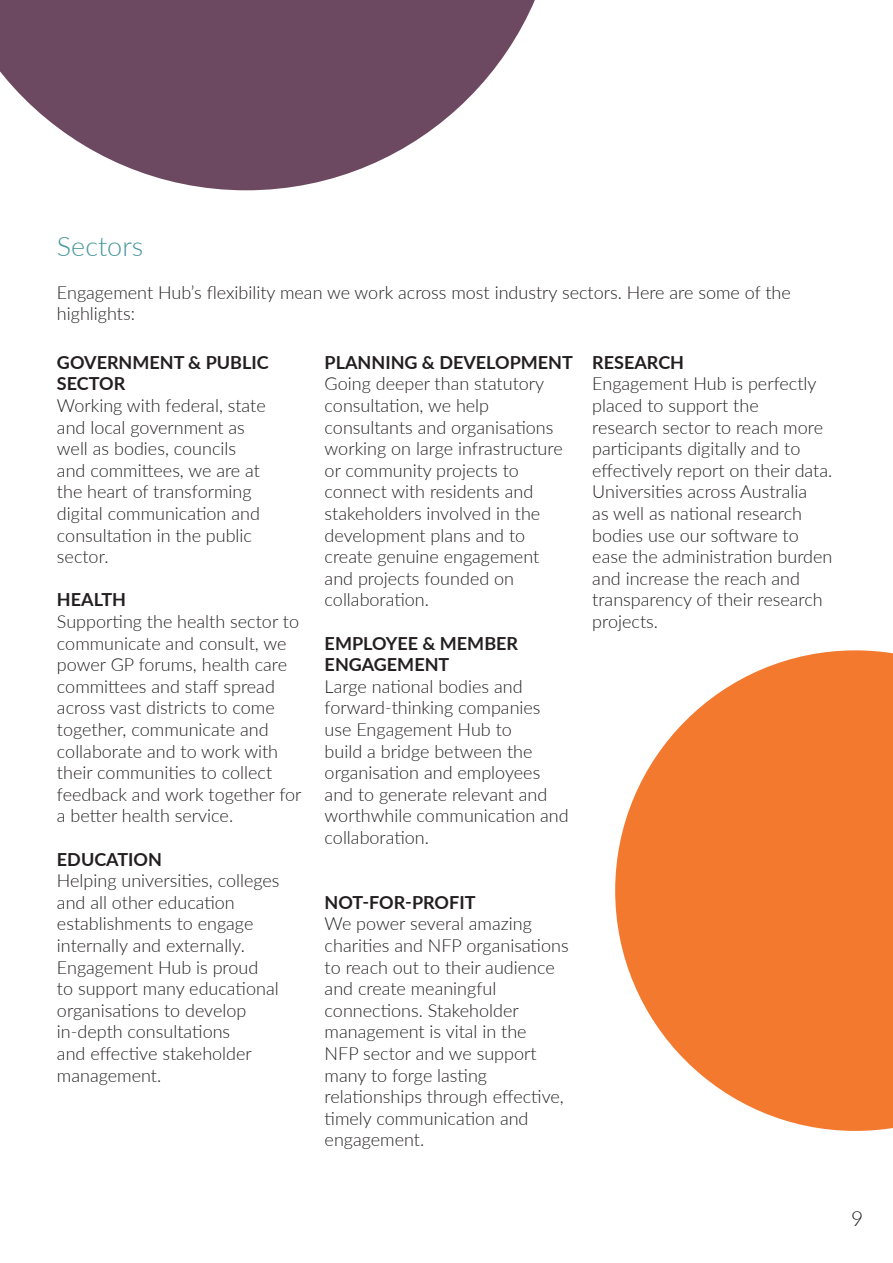
<style>
.page{position:relative;width:893px;height:1263px;background:#fff}
.page>*{position:absolute;margin:0;border:0;box-sizing:border-box;transform-origin:0 0}
.t1{font:300 27px "Lato";color:#47979c}
.t2{font:300 21px "Lato";color:#231f20}
.t3{font:300 18px/21.6px "Lato";color:#231f20}
.t4{font:700 18px/21.6px "Lato";color:#231f20}
</style>
<div class="page">
<svg style="left:0;top:0;width:535px;height:190px;fill:#6c4960"></svg>
<svg style="left:615px;top:650px;width:278px;height:481px;fill:#f3792f"></svg>
<h1 class="t1" style="left:57px;top:227px;width:88px">Sectors</h1>
<p class="t3" style="left:57px;top:281px;width:735px">Engagement Hub’s flexibility mean we work across most industry sectors. Here are some of the highlights:</p>
<p class="t4" style="left:57px;top:351px;width:213px">GOVERNMENT &amp; PUBLIC<br>SECTOR</p>
<p class="t3" style="left:57px;top:394px;width:210px">Working with federal, state and local government as well as bodies, councils and committees, we are at the heart of transforming digital communication and consultation in the public sector.</p>
<p class="t4" style="left:57px;top:588px;width:71px">HEALTH</p>
<p class="t3" style="left:57px;top:610px;width:246px">Supporting the health sector to communicate and consult, we power GP forums, health care committees and staff spread across vast districts to come together, communicate and collaborate and to work with their communities to collect feedback and work together for a better health service.</p>
<p class="t4" style="left:57px;top:847px;width:107px">EDUCATION</p>
<p class="t3" style="left:57px;top:869px;width:224px">Helping universities, colleges and all other education establishments to engage internally and externally.<br>Engagement Hub is proud<br>to support many educational organisations to develop in-depth consultations<br>and effective stakeholder management.</p>
<p class="t4" style="left:325px;top:351px;width:250px">PLANNING &amp; DEVELOPMENT</p>
<p class="t3" style="left:325px;top:372px;width:240px">Going deeper than statutory consultation, we help consultants and organisations working on large infrastructure or community projects to connect with residents and stakeholders involved in the development plans and to create genuine engagement and projects founded on collaboration.</p>
<p class="t4" style="left:325px;top:631px;width:195px">EMPLOYEE &amp; MEMBER<br>ENGAGEMENT</p>
<p class="t3" style="left:325px;top:675px;width:246px">Large national bodies and forward-thinking companies use Engagement Hub to<br>build a bridge between the organisation and employees and to generate relevant and worthwhile communication and collaboration.</p>
<p class="t4" style="left:592px;top:351px;width:93px">RESEARCH</p>
<p class="t3" style="left:592px;top:372px;width:242px">Engagement Hub is perfectly placed to support the<br>research sector to reach more participants digitally and to effectively report on their data.<br>Universities across Australia<br>as well as national research bodies use our software to ease the administration burden and increase the reach and transparency of their research projects.</p>
<p class="t4" style="left:325px;top:891px;width:152px">NOT-FOR-PROFIT</p>
<p class="t3" style="left:325px;top:912px;width:246px">We power several amazing charities and NFP organisations to reach out to their audience and create meaningful connections. Stakeholder management is vital in the<br>NFP sector and we support many to forge lasting relationships through effective, timely communication and engagement.</p>
<p class="t2" style="left:851px;top:1204px;width:14px">9</p>
</div>
